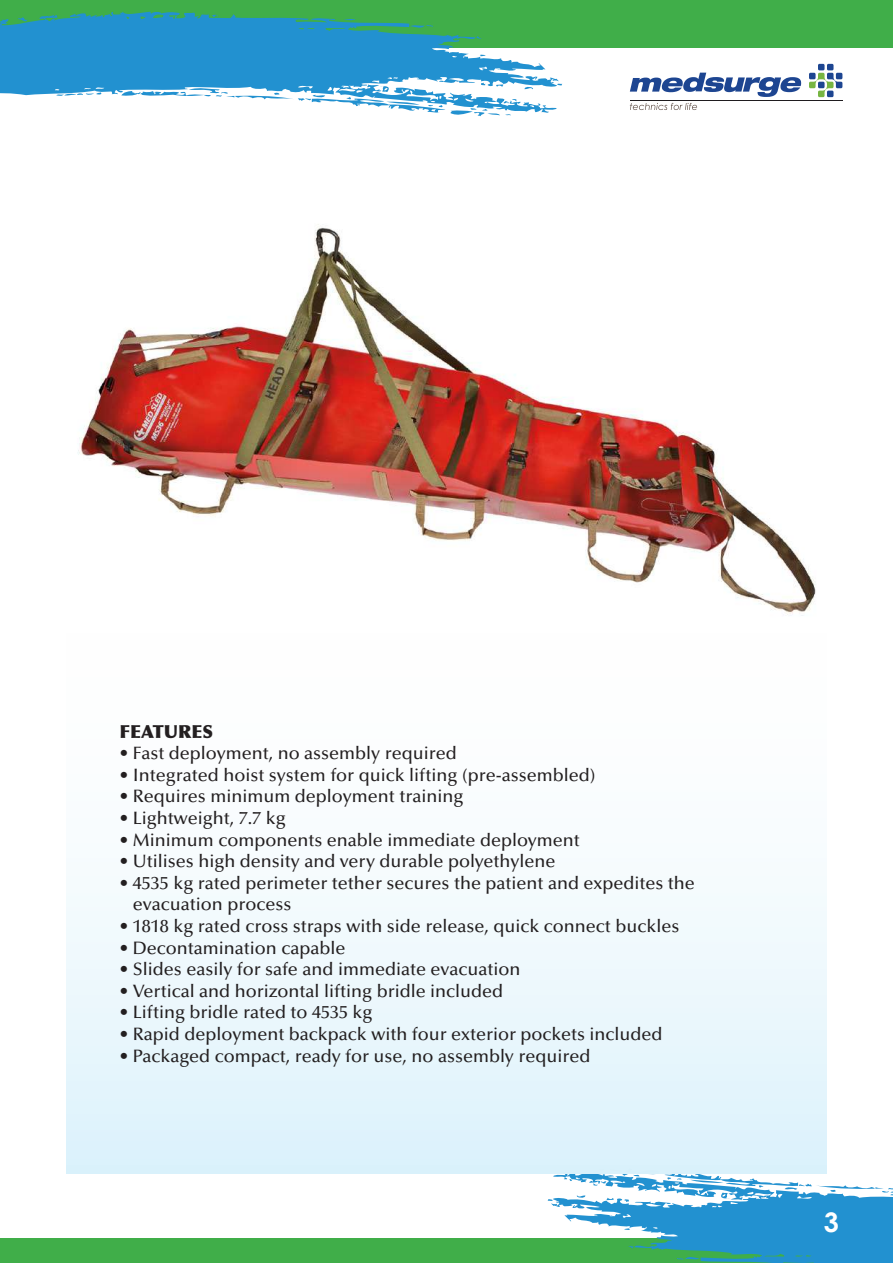
<style>
.page{position:relative;width:893px;height:1263px;background:#fff}
.page>*{position:absolute;margin:0;border:0;box-sizing:border-box;transform-origin:0 0}
.t1{font:700 27px "Century Gothic";color:#fff}
.t2{font:500 18px/21.6px "Optima LT Std";color:#231f20}
.t3{font:900 18px "Optima LT Std";color:#231f20}
</style>
<div class="page">
<div style="left:0;top:0;width:892px;height:48px;background:#40ae49"></div>
<div style="left:0;top:1239px;width:892px;height:24px;background:#40ae49"></div>
<svg style="left:809px;top:64px;width:33px;height:33px"></svg>
<svg style="left:630px;top:103px;width:67px;height:7px"></svg>
<svg style="left:630px;top:73px;width:171px;height:24px"></svg>
<svg style="left:0;top:11px;width:559px;height:102px;fill:#2291d0"></svg>
<svg style="left:211px;top:14px;width:7px;height:3px"></svg>
<svg style="left:410px;top:24px;width:23px;height:6px"></svg>
<svg style="left:480px;top:54px;width:6px;height:2px"></svg>
<svg style="left:121px;top:83px;width:395px;height:33px"></svg>
<svg style="left:548px;top:1168px;width:344px;height:95px"></svg>
<div style="left:67px;top:610px;width:759px;height:563px;background:linear-gradient(to bottom,#fff,#dff3fc)"></div>
<img style="left:67px;top:224px;width:759px;height:408px">
<p class="t3" style="left:119px;top:720px;width:95px">FEATURES</p>
<p class="t2" style="left:119px;top:743px;width:339px">• Fast deployment, no assembly required</p>
<p class="t2" style="left:119px;top:764px;width:478px">• Integrated hoist system for quick lifting (pre-assembled)</p>
<p class="t2" style="left:119px;top:786px;width:345px">• Requires minimum deployment training</p>
<p class="t2" style="left:119px;top:807px;width:168px">• Lightweight, 7.7 kg</p>
<p class="t2" style="left:119px;top:829px;width:462px">• Minimum components enable immediate deployment</p>
<p class="t2" style="left:119px;top:851px;width:437px">• Utilises high density and very durable polyethylene</p>
<p class="t2" style="left:133px;top:872px;width:563px;text-indent:-14px">• 4535 kg rated perimeter tether secures the patient and expedites the evacuation process</p>
<p class="t2" style="left:119px;top:915px;width:562px">• 1818 kg rated cross straps with side release, quick connect buckles</p>
<p class="t2" style="left:119px;top:937px;width:228px">• Decontamination capable</p>
<p class="t2" style="left:119px;top:959px;width:402px">• Slides easily for safe and immediate evacuation</p>
<p class="t2" style="left:119px;top:980px;width:385px">• Vertical and horizontal lifting bridle included</p>
<p class="t2" style="left:119px;top:1002px;width:255px">• Lifting bridle rated to 4535 kg</p>
<p class="t2" style="left:119px;top:1023px;width:545px">• Rapid deployment backpack with four exterior pockets included</p>
<p class="t2" style="left:119px;top:1045px;width:473px">• Packaged compact, ready for use, no assembly required</p>
<h1 class="t1" style="left:824px;top:1202px;width:17px">3</h1>
</div>
